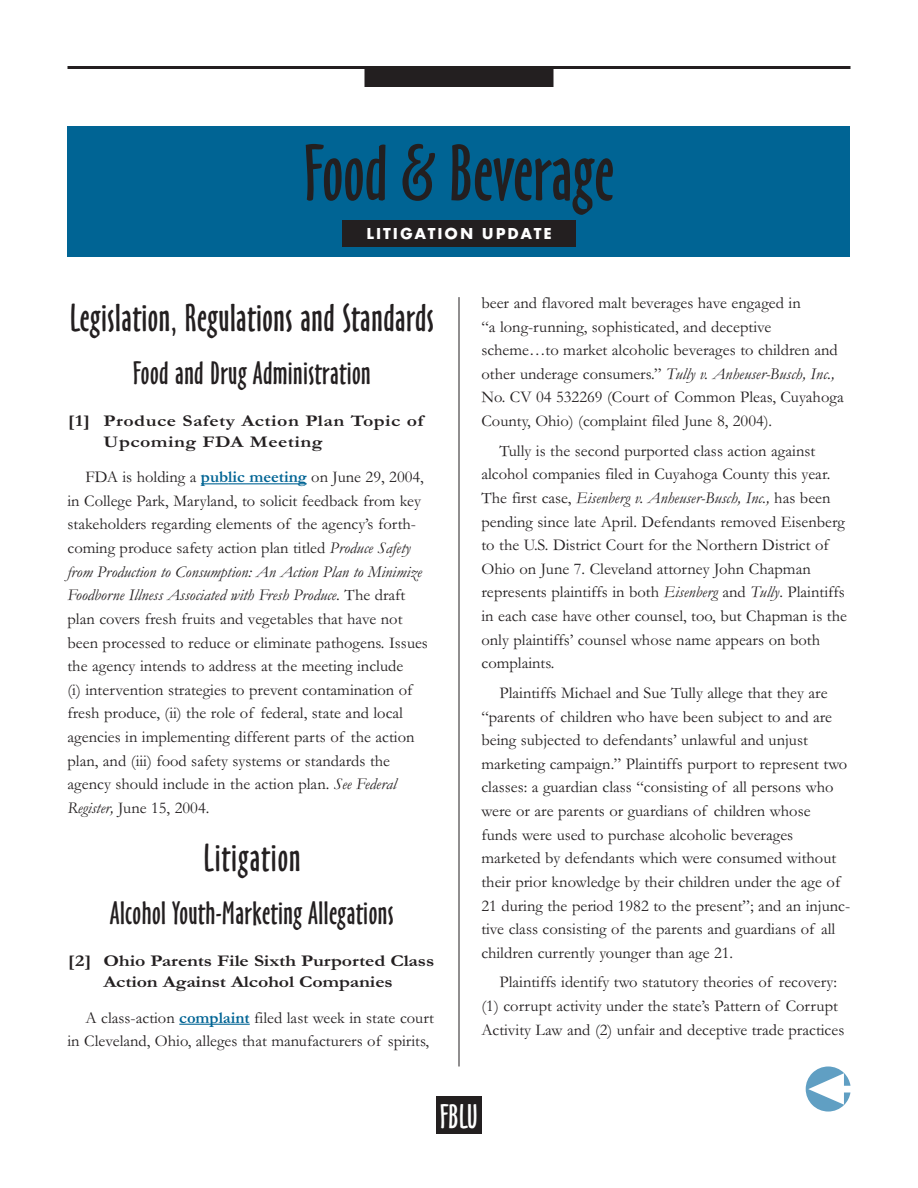
<style>
.page{position:relative;width:918px;height:1188px;background:#fff}
.page>*{position:absolute;margin:0;border:0;box-sizing:border-box;transform-origin:0 0}
.t1{font:73.5px "Oz Handicraft BT";color:#231f20}
.t2{font:36px "Oz Handicraft BT";letter-spacing:.015em;color:#231f20}
.t3{font:31.5px "Oz Handicraft BT";color:#fff}
.t4{font:30px "Oz Handicraft BT";letter-spacing:.015em;color:#231f20}
.t5{font:16.5px/23.7px "Garamond";color:#231f20}
.t6{font:700 16.5px/21px "Garamond";letter-spacing:-.01em;color:#231f20;text-align:center;scale:1.2 1}
.t7{font:700 16.5px/21px "Garamond";letter-spacing:.025em;color:#231f20;scale:1.2 1}
.t8{font:700 16.5px "Futura T";letter-spacing:.12em;color:#fff}
.s1{font-weight:700;color:#006494}
.s2{font-style:italic}
</style>
<div class="page">
<hr style="left:68px;top:66px;width:782px;height:3px;background:#231f20">
<div style="left:364px;top:69px;width:190px;height:18px;background:#231f20"></div>
<hr style="left:459px;top:297px;width:1px;height:770px;background:#231f20">
<div style="left:436px;top:1096px;width:46px;height:38px;background:#231f20"></div>
<svg style="left:806px;top:1066px;width:44px;height:46px"></svg>
<div style="left:68px;top:126px;width:782px;height:131px;background:#006494"></div>
<div style="left:342px;top:220px;width:234px;height:27px;background:#231f20"></div>
<svg style="left:201px;top:483px;width:27px;height:1px"></svg>
<hr style="left:228px;top:483px;width:79px;height:1px;background:#006494">
<hr style="left:179px;top:1024px;width:71px;height:1px;background:#006494">
<h1 class="t1" style="left:304px;top:132px;width:312px">Food &amp; Beverage</h1>
<p class="t8" style="left:366px;top:224px;width:187px">LITIGATION UPDATE</p>
<h2 class="t2" style="left:70px;top:298px;width:366px">Legislation, Regulations and Standards</h2>
<h3 class="t4" style="left:133px;top:356px;width:239px">Food and Drug Administration</h3>
<p class="t7" style="left:103px;top:409px;width:268px;text-indent:-36px">[1] Produce Safety Action Plan Topic of<br>Upcoming FDA Meeting</p>
<p class="t5" style="left:67px;top:465px;width:362px;text-indent:18px">FDA is holding a <span class="s1">public meeting</span> on June 29, 2004, in College Park, Maryland, to solicit feedback from key stakeholders regarding elements of the agency’s forth&shy;coming produce safety action plan titled <span class="s2">Produce Safety from Production to Consumption: An Action Plan to Minimize Foodborne Illness Associated with Fresh Produce.</span> The draft plan covers fresh fruits and vegetables that have not been processed to reduce or eliminate pathogens. Issues the agency intends to address at the meeting include<br>(i) intervention strategies to prevent contamination of fresh produce, (ii) the role of federal, state and local agencies in implementing different parts of the action plan, and (iii) food safety systems or standards the agency should include in the action plan. <span class="s2">See Federal Register,</span> June 15, 2004.</p>
<h2 class="t2" style="left:203px;top:838px;width:99px">Litigation</h2>
<h3 class="t4" style="left:110px;top:896px;width:285px">Alcohol Youth-Marketing Allegations</h3>
<p class="t6" style="left:68px;top:950px;width:307px">[2] Ohio Parents File Sixth Purported Class<br>Action Against Alcohol Companies</p>
<p class="t5" style="left:68px;top:1005px;width:368px;text-align:right">A class-action <span class="s1">complaint</span> filed last week in state court<br>in Cleveland, Ohio, alleges that manufacturers of spirits,</p>
<p class="t5" style="left:481px;top:290px;width:364px">beer and flavored malt beverages have engaged in<br>“a long-running, sophisticated, and deceptive scheme…to market alcoholic beverages to children and other underage consumers.” <span class="s2">Tully v. Anheuser-Busch, Inc., </span>No. CV 04 532269 (Court of Common Pleas, Cuyahoga County, Ohio) (complaint filed June 8, 2004).</p>
<p class="t5" style="left:481px;top:438px;width:367px;text-indent:18px">Tully is the second purported class action against alcohol companies filed in Cuyahoga County this year.<br>The first case, <span class="s2">Eisenberg v. Anheuser-Busch, Inc.,</span> has been pending since late April. Defendants removed Eisenberg to the U.S. District Court for the Northern District of Ohio on June 7. Cleveland attorney John Chapman represents plaintiffs in both <span class="s2">Eisenberg</span> and <span class="s2">Tully</span>. Plaintiffs in each case have other counsel, too, but Chapman is the only plaintiffs’ counsel whose name appears on both complaints.</p>
<p class="t5" style="left:481px;top:680px;width:370px;text-indent:18px">Plaintiffs Michael and Sue Tully allege that they are “parents of children who have been subject to and are being subjected to defendants’ unlawful and unjust marketing campaign.” Plaintiffs purport to represent two classes: a guardian class “consisting of all persons who were or are parents or guardians of children whose funds were used to purchase alcoholic beverages marketed by defendants which were consumed without their prior knowledge by their children under the age of 21 during the period 1982 to the present”; and an injunc&shy;tive class consisting of the parents and guardians of all children currently younger than age 21.</p>
<p class="t5" style="left:481px;top:970px;width:364px;text-indent:18px">Plaintiffs identify two statutory theories of recovery: (1) corrupt activity under the state’s Pattern of Corrupt<br>Activity Law and (2) unfair and deceptive trade practices</p>
<h3 class="t3" style="left:440px;top:1098px;width:40px">FBLU</h3>
</div>
